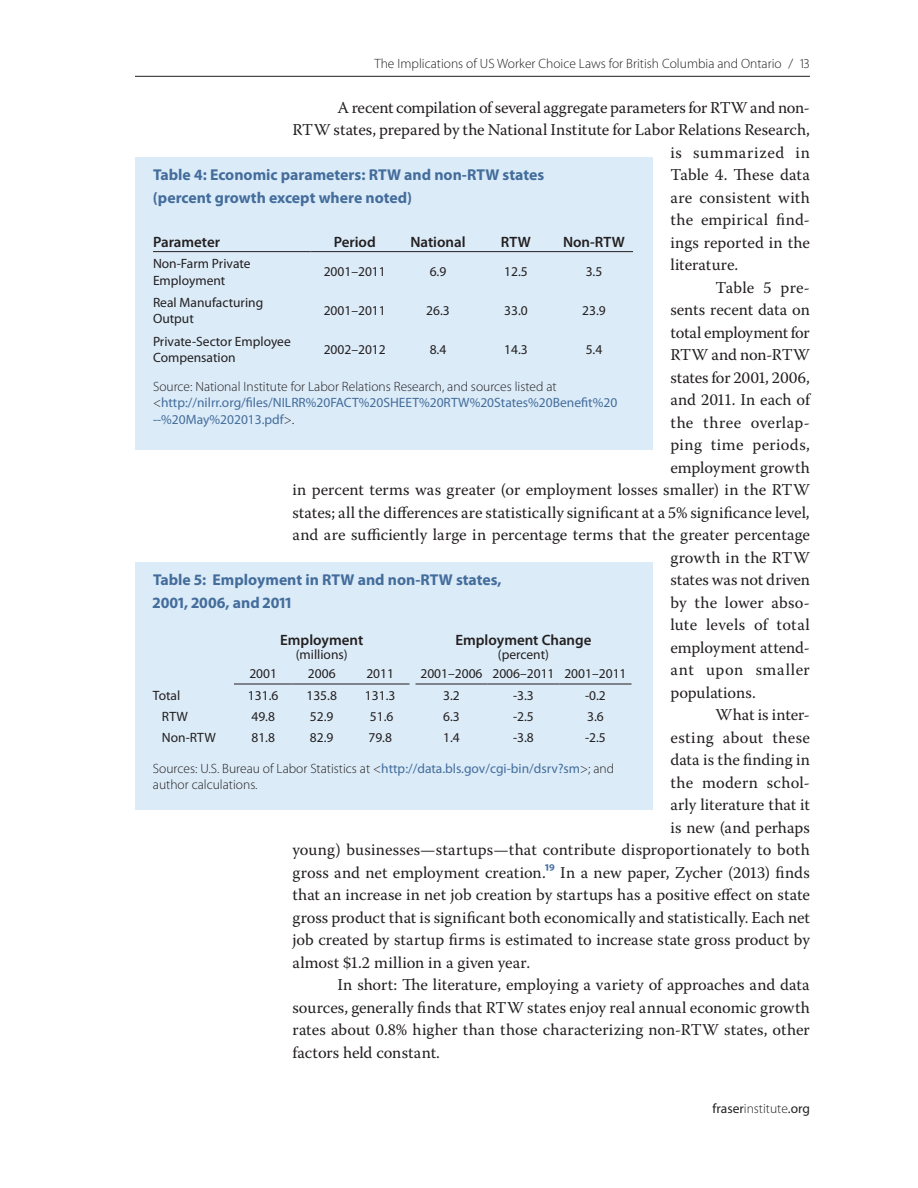
<style>
.page{position:relative;width:918px;height:1188px;background:#fff}
.page>*{position:absolute;margin:0;border:0;box-sizing:border-box;transform-origin:0 0}
.para-2nd{font:16.5px/22.5px "Warnock Pro";letter-spacing:.005em;color:#231f20;text-align:justify}
.para-2nd-2{font:16.5px "Warnock Pro";letter-spacing:-.015em;color:#231f20}
.para-2nd-3{font:16.5px "Warnock Pro";letter-spacing:-.02em;color:#231f20}
.para-2nd-4{font:16.5px "Warnock Pro";letter-spacing:.025em;color:#231f20}
.para-2nd-5{font:16.5px "Warnock Pro";letter-spacing:.045em;color:#231f20}
.para-2nd-6{font:16.5px "Warnock Pro";letter-spacing:.03em;color:#231f20}
.title-tblfgg_in_box{font:700 15.75px/22.5px "Myriad Pro";color:#446d9c}
.table-straddle-head{font:600 15px "Myriad Pro";color:#231f20}
.table-data-num{font:13.5px "Myriad Pro";color:#231f20}
.table-sources{font:300 13.5px/16.5px "Myriad Pro";color:#231f20}
.table-sources-2{font:13.5px/16.5px "Myriad Pro";color:#446d9c}
.table-yhead{font:13.5px/16.5px "Myriad Pro";color:#231f20}
.s1{font-family:"Myriad Pro";font-weight:600;color:#446d9c}
.s2{font-weight:300;color:#231f20}
.s3{font-weight:300;font-size:15px;color:#231f20}
.s4{font-weight:400;color:#446d9c}
.s5{font-weight:300}
</style>
<div class="page">
<hr style="left:135px;top:76px;width:675px;height:1px;background:#231f20">
<div style="left:135px;top:158px;width:517px;height:292px;background:#dbebf8"></div>
<hr style="left:153px;top:251px;width:157px;height:1px;background:#231f20">
<hr style="left:310px;top:251px;width:89px;height:1px;background:#231f20">
<hr style="left:399px;top:251px;width:78px;height:1px;background:#231f20">
<hr style="left:477px;top:251px;width:78px;height:1px;background:#231f20">
<hr style="left:555px;top:251px;width:78px;height:1px;background:#231f20">
<div style="left:135px;top:562px;width:517px;height:248px;background:#dbebf8"></div>
<hr style="left:234px;top:684px;width:58px;height:1px;background:#231f20">
<hr style="left:292px;top:684px;width:59px;height:1px;background:#231f20">
<hr style="left:351px;top:684px;width:59px;height:1px;background:#231f20">
<hr style="left:416px;top:684px;width:72px;height:1px;background:#231f20">
<hr style="left:488px;top:684px;width:72px;height:1px;background:#231f20">
<hr style="left:560px;top:684px;width:72px;height:1px;background:#231f20">
<p class="table-sources" style="left:375px;top:55px;width:437px">The Implications of US Worker Choice Laws for British Columbia and Ontario / 13</p>
<p class="para-2nd-2" style="left:338px;top:97px;width:474px">A recent compilation of several aggregate parameters for RTW and non-</p>
<p class="para-2nd" style="left:292px;top:118px;width:519px">RTW states, prepared by the National Institute for Labor Relations Research,</p>
<p class="para-2nd-5" style="left:670px;top:142px;width:141px">is summarized in</p>
<p class="para-2nd" style="left:670px;top:163px;width:141px">Table 4. These data</p>
<p class="para-2nd" style="left:670px;top:186px;width:141px">are consistent with</p>
<p class="para-2nd" style="left:670px;top:208px;width:141px">the empirical find-</p>
<p class="para-2nd" style="left:670px;top:231px;width:141px">ings reported in the</p>
<p class="para-2nd" style="left:670px;top:253px;width:69px">literature.</p>
<p class="para-2nd" style="left:715px;top:276px;width:96px">Table 5 pre-</p>
<p class="para-2nd" style="left:670px;top:298px;width:141px">sents recent data on</p>
<p class="para-2nd-3" style="left:670px;top:322px;width:141px">total employment for</p>
<p class="para-2nd-2" style="left:670px;top:345px;width:141px">RTW and non-RTW</p>
<p class="para-2nd-3" style="left:670px;top:367px;width:141px">states for 2001, 2006,</p>
<p class="para-2nd" style="left:670px;top:388px;width:141px">and 2011. In each of</p>
<p class="para-2nd" style="left:670px;top:411px;width:141px">the three overlap-</p>
<p class="para-2nd-4" style="left:670px;top:435px;width:141px">ping time periods,</p>
<p class="para-2nd" style="left:670px;top:456px;width:141px">employment growth</p>
<p class="para-2nd" style="left:292px;top:478px;width:519px">in percent terms was greater (or employment losses smaller) in the RTW</p>
<p class="para-2nd" style="left:292px;top:501px;width:519px">states; all the differences are statistically significant at a 5% significance level,</p>
<p class="para-2nd" style="left:292px;top:523px;width:519px">and are sufficiently large in percentage terms that the greater percentage</p>
<p class="para-2nd" style="left:670px;top:546px;width:141px">growth in the RTW</p>
<p class="para-2nd" style="left:670px;top:568px;width:141px">states was not driven</p>
<p class="para-2nd" style="left:670px;top:591px;width:141px">by the lower abso-</p>
<p class="para-2nd" style="left:670px;top:613px;width:141px">lute levels of total</p>
<p class="para-2nd" style="left:670px;top:636px;width:141px">employment attend-</p>
<p class="para-2nd-6" style="left:670px;top:660px;width:141px">ant upon smaller</p>
<p class="para-2nd" style="left:670px;top:681px;width:87px">populations.</p>
<p class="para-2nd" style="left:715px;top:703px;width:96px">What is inter-</p>
<p class="para-2nd-4" style="left:670px;top:727px;width:141px">esting about these</p>
<p class="para-2nd" style="left:670px;top:748px;width:141px">data is the finding in</p>
<p class="para-2nd" style="left:670px;top:771px;width:141px">the modern schol-</p>
<p class="para-2nd" style="left:670px;top:793px;width:141px">arly literature that it</p>
<p class="para-2nd" style="left:670px;top:816px;width:141px">is new (and perhaps</p>
<p class="para-2nd" style="left:292px;top:838px;width:519px">young) businesses—startups—that contribute disproportionately to both</p>
<p class="para-2nd" style="left:292px;top:861px;width:519px">gross and net employment creation.<span class="s1">19</span> In a new paper, Zycher (2013) finds</p>
<p class="para-2nd" style="left:292px;top:883px;width:519px">that an increase in net job creation by startups has a positive effect on state</p>
<p class="para-2nd" style="left:292px;top:906px;width:519px">gross product that is significant both economically and statistically. Each net</p>
<p class="para-2nd" style="left:292px;top:928px;width:519px">job created by startup firms is estimated to increase state gross product by</p>
<p class="para-2nd" style="left:292px;top:951px;width:239px">almost $1.2 million in a given year.</p>
<p class="para-2nd" style="left:292px;top:973px;width:519px;text-indent:45px">In short: The literature, employing a variety of approaches and data sources, generally finds that RTW states enjoy real annual economic growth rates about 0.8% higher than those characterizing non-RTW states, other factors held constant.</p>
<p class="title-tblfgg_in_box" style="left:153px;top:163px;width:393px">Table 4: Economic parameters: RTW and non-RTW states (percent growth except where noted)</p>
<p class="table-straddle-head" style="left:153px;top:232px;width:69px">Parameter</p>
<p class="table-straddle-head" style="left:334px;top:232px;width:44px">Period</p>
<p class="table-straddle-head" style="left:410px;top:232px;width:57px">National</p>
<p class="table-straddle-head" style="left:501px;top:232px;width:32px">RTW</p>
<p class="table-straddle-head" style="left:563px;top:232px;width:63px">Non-RTW</p>
<p class="table-yhead" style="left:153px;top:255px;width:99px">Non-Farm Private<br>Employment</p>
<p class="table-data-num" style="left:324px;top:264px;width:64px">2001–2011</p>
<p class="table-data-num" style="left:430px;top:264px;width:18px">6.9</p>
<p class="table-data-num" style="left:504px;top:264px;width:25px">12.5</p>
<p class="table-data-num" style="left:586px;top:264px;width:18px">3.5</p>
<p class="table-yhead" style="left:153px;top:294px;width:112px">Real Manufacturing<br>Output</p>
<p class="table-data-num" style="left:324px;top:302px;width:64px">2001–2011</p>
<p class="table-data-num" style="left:426px;top:302px;width:25px">26.3</p>
<p class="table-data-num" style="left:504px;top:302px;width:25px">33.0</p>
<p class="table-data-num" style="left:582px;top:302px;width:25px">23.9</p>
<p class="table-yhead" style="left:153px;top:333px;width:139px">Private-Sector Employee<br>Compensation</p>
<p class="table-data-num" style="left:324px;top:341px;width:64px">2002–2012</p>
<p class="table-data-num" style="left:430px;top:341px;width:18px">8.4</p>
<p class="table-data-num" style="left:504px;top:341px;width:25px">14.3</p>
<p class="table-data-num" style="left:586px;top:341px;width:18px">5.4</p>
<p class="table-sources-2" style="left:153px;top:378px;width:466px"><span class="s2">Source: National Institute for Labor Relations Research, and sources listed at &lt;</span>http://nilrr.org/files/NILRR%20FACT%20SHEET%20RTW%20States%20Benefit%20 --%20May%202013.pdf<span class="s2">&gt;</span><span class="s3">.</span></p>
<p class="title-tblfgg_in_box" style="left:153px;top:568px;width:350px">Table 5: Employment in RTW and non-RTW states,<br>2001, 2006, and 2011</p>
<p class="table-straddle-head" style="left:280px;top:631px;width:85px">Employment</p>
<p class="table-data-num" style="left:296px;top:646px;width:53px">(millions)</p>
<p class="table-straddle-head" style="left:455px;top:631px;width:138px">Employment Change</p>
<p class="table-data-num" style="left:498px;top:646px;width:53px">(percent)</p>
<p class="table-data-num" style="left:249px;top:666px;width:29px">2001</p>
<p class="table-data-num" style="left:308px;top:666px;width:29px">2006</p>
<p class="table-data-num" style="left:366px;top:666px;width:29px">2011</p>
<p class="table-data-num" style="left:420px;top:666px;width:64px">2001–2006</p>
<p class="table-data-num" style="left:492px;top:666px;width:64px">2006–2011</p>
<p class="table-data-num" style="left:564px;top:666px;width:64px">2001–2011</p>
<p class="table-data-num" style="left:153px;top:687px;width:29px">Total</p>
<p class="table-data-num" style="left:248px;top:687px;width:32px">131.6</p>
<p class="table-data-num" style="left:306px;top:687px;width:32px">135.8</p>
<p class="table-data-num" style="left:365px;top:687px;width:32px">131.3</p>
<p class="table-data-num" style="left:443px;top:687px;width:18px">3.2</p>
<p class="table-data-num" style="left:513px;top:687px;width:22px">-3.3</p>
<p class="table-data-num" style="left:585px;top:687px;width:22px">-0.2</p>
<p class="table-data-num" style="left:162px;top:708px;width:28px">RTW</p>
<p class="table-data-num" style="left:251px;top:708px;width:25px">49.8</p>
<p class="table-data-num" style="left:310px;top:708px;width:25px">52.9</p>
<p class="table-data-num" style="left:370px;top:708px;width:25px">51.6</p>
<p class="table-data-num" style="left:443px;top:708px;width:18px">6.3</p>
<p class="table-data-num" style="left:513px;top:708px;width:22px">-2.5</p>
<p class="table-data-num" style="left:587px;top:708px;width:18px">3.6</p>
<p class="table-data-num" style="left:162px;top:729px;width:55px">Non-RTW</p>
<p class="table-data-num" style="left:251px;top:729px;width:25px">81.8</p>
<p class="table-data-num" style="left:310px;top:729px;width:25px">82.9</p>
<p class="table-data-num" style="left:368px;top:729px;width:25px">79.8</p>
<p class="table-data-num" style="left:443px;top:729px;width:18px">1.4</p>
<p class="table-data-num" style="left:513px;top:729px;width:22px">-3.8</p>
<p class="table-data-num" style="left:585px;top:729px;width:22px">-2.5</p>
<p class="table-sources" style="left:153px;top:760px;width:463px">Sources: U.S. Bureau of Labor Statistics at &lt;<span class="s4">http://data.bls.gov/cgi-bin/dsrv?sm</span>&gt;; and author calculations.</p>
<p class="table-yhead" style="left:713px;top:1100px;width:99px">fraser<span class="s5">institute</span>.org</p>
</div>
